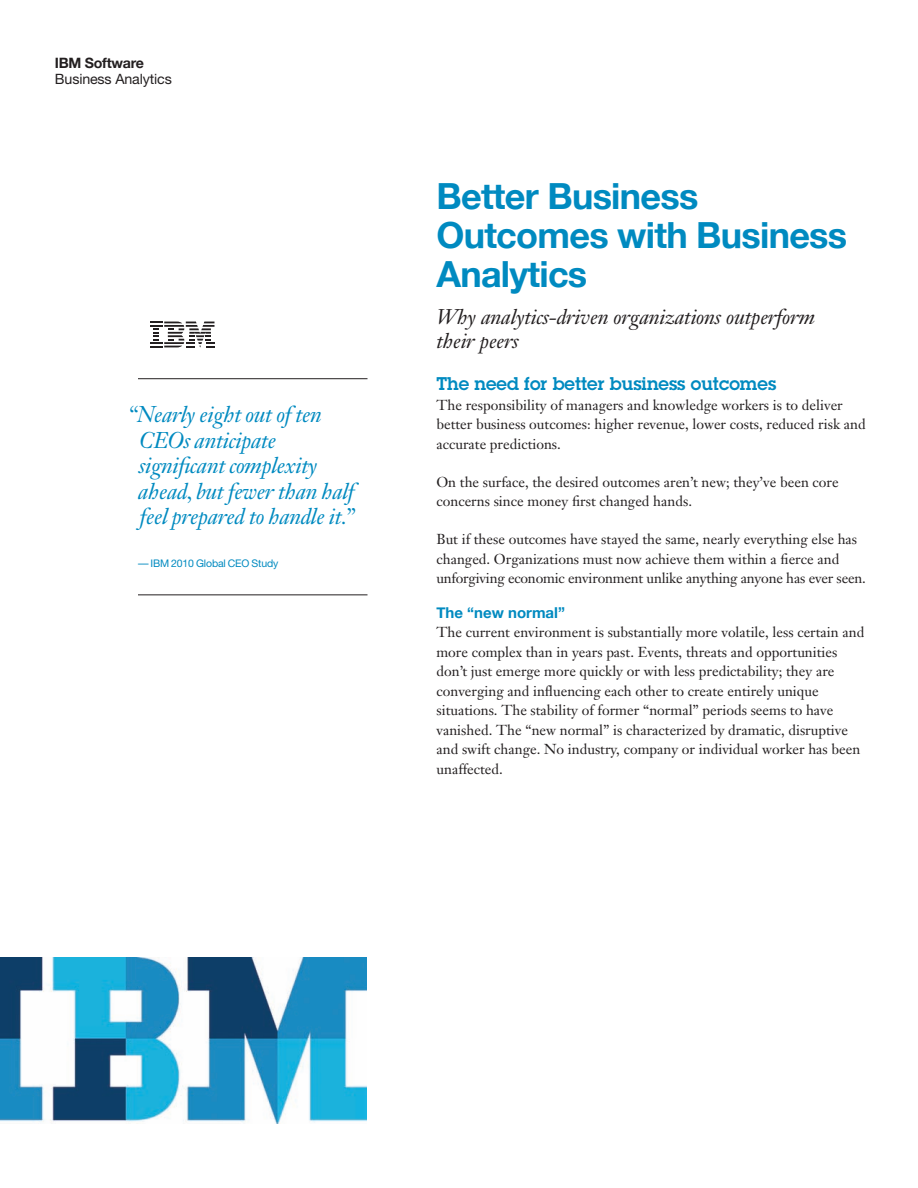
<style>
.page{position:relative;width:918px;height:1188px;background:#fff}
.page>*{position:absolute;margin:0;border:0;box-sizing:border-box;transform-origin:0 0}
._1A_title__color{font:700 36px/39px "Helvetica Neue";letter-spacing:-.02em;color:#008ac0}
._3F_highlight_quote{font:italic 22.5px/25.5px "Janson Text LT Std";letter-spacing:-.015em;color:#008ac0}
._1B_subtitle{font:italic 21px/24px "Janson Text";letter-spacing:-.01em;color:#231f20}
._2A_head__color{font:600 18px "Lubalin Graph";color:#008ac0}
._2B_sub_head_1__colo{font:700 15px "Helvetica Neue";color:#008ac0}
._2C_body{font:14.25px/19.5px "Janson Text";color:#231f20}
._0A_collateral_type{font:14.25px "Helvetica Neue";letter-spacing:-.01em;color:#231f20}
._0A_business_unit{font:700 14.25px "Helvetica Neue";letter-spacing:-.02em;color:#231f20}
._3F_highlight_attrib{font:10.5px "Helvetica Neue";letter-spacing:-.015em;color:#008ac0}
</style>
<div class="page">
<img style="left:0;top:957px;width:367px;height:167px">
<svg style="left:150px;top:322px;width:64px;height:25px"></svg>
<hr style="left:138px;top:378px;width:230px;height:1px;background:#231f20">
<hr style="left:138px;top:594px;width:230px;height:1px;background:#231f20">
<p class="_0A_business_unit" style="left:55px;top:54px;width:90px">IBM Software</p>
<p class="_0A_collateral_type" style="left:55px;top:71px;width:118px">Business Analytics</p>
<p class="_3F_highlight_quote" style="left:138px;top:402px;width:218px;text-indent:-11px">“Nearly eight out of ten<br>CEOs anticipate significant complexity ahead, but fewer than half feel prepared to handle it.”</p>
<p class="_3F_highlight_attrib" style="left:138px;top:557px;width:142px">— IBM 2010 Global CEO Study</p>
<p class="_1A_title__color" style="left:436px;top:176px;width:412px">Better Business<br>Outcomes with Business<br>Analytics</p>
<p class="_1B_subtitle" style="left:436px;top:305px;width:380px">Why analytics-driven organizations outperform their peers</p>
<p class="_2A_head__color" style="left:436px;top:372px;width:341px">The need for better business outcomes</p>
<p class="_2C_body" style="left:436px;top:395px;width:431px">The responsibility of managers and knowledge workers is to deliver better business outcomes: higher revenue, lower costs, reduced risk and accurate predictions.</p>
<p class="_2C_body" style="left:436px;top:472px;width:404px">On the surface, the desired outcomes aren’t new; they’ve been core concerns since money first changed hands.</p>
<p class="_2C_body" style="left:436px;top:529px;width:431px">But if these outcomes have stayed the same, nearly everything else has changed. Organizations must now achieve them within a fierce and unforgiving economic environment unlike anything anyone has ever seen.</p>
<p class="_2B_sub_head_1__colo" style="left:436px;top:603px;width:130px">The “new normal”</p>
<p class="_2C_body" style="left:436px;top:623px;width:429px">The current environment is substantially more volatile, less certain and more complex than in years past. Events, threats and opportunities don’t just emerge more quickly or with less predictability; they are converging and influencing each other to create entirely unique situations. The stability of former “normal” periods seems to have vanished. The “new normal” is characterized by dramatic, disruptive and swift change. No industry, company or individual worker has been unaffected.</p>
</div>
